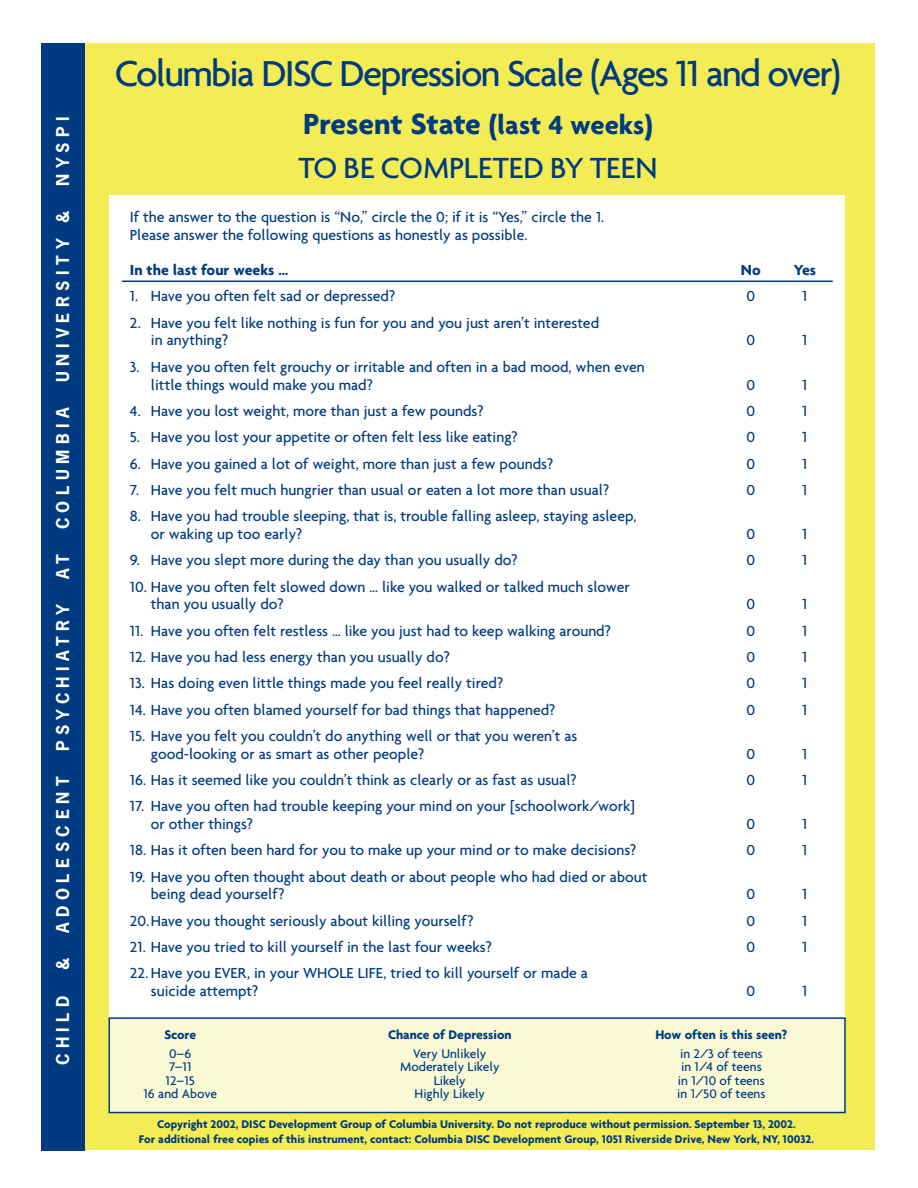
<style>
.page{position:relative;width:918px;height:1188px;background:#fff}
.page>*{position:absolute;margin:0;border:0;box-sizing:border-box;transform-origin:0 0}
.t1{font:500 39px "Agenda";letter-spacing:-.045em;color:#003a80}
.t2{font:500 31.5px/43.5px "Agenda";color:#003a80}
.t3{font:19.5px "Newsgothic Bld";letter-spacing:.285em;color:#fff}
.t4{font:500 15.75px/17.7px "Agenda";color:#003a80}
.t5{font:700 15.75px "Agenda";color:#003a80}
.t6{font:500 13.5px "Agenda";color:#003a80}
.t7{font:700 13.5px "Agenda";color:#003a80}
.t8{font:700 12px/14.4px "Agenda";color:#003a80;text-align:center}
.s1{font-weight:700}
.s2{font-weight:700;font-size:28.5px}
</style>
<div class="page">
<div style="left:41px;top:43px;width:834px;height:1107px;background:#f3ec54"></div>
<div style="left:110px;top:196px;width:735px;height:915px;background:#fff"></div>
<div style="left:41px;top:43px;width:43px;height:1107px;background:#003a80"></div>
<hr style="left:122px;top:281px;width:711px;height:1px;background:#003a80">
<div style="left:109px;top:1018px;width:736px;height:95px;background:#faf9d5"></div>
<div style="left:109px;top:1017px;width:737px;height:96px;border:2px solid #003a80"></div>
<p class="t3" style="left:55px;top:186px;width:71px;rotate:-90deg">NYSPI</p>
<p class="t3" style="left:55px;top:382px;width:173px;rotate:-90deg">UNIVERSITY &amp;</p>
<p class="t3" style="left:55px;top:529px;width:124px;rotate:-90deg">COLUMBIA</p>
<p class="t3" style="left:55px;top:579px;width:26px;rotate:-90deg">AT</p>
<p class="t3" style="left:55px;top:751px;width:149px;rotate:-90deg">PSYCHIATRY</p>
<p class="t3" style="left:55px;top:933px;width:158px;rotate:-90deg">ADOLESCENT</p>
<p class="t3" style="left:55px;top:970px;width:13px;rotate:-90deg">&amp;</p>
<p class="t3" style="left:55px;top:1065px;width:71px;rotate:-90deg">CHILD</p>
<h1 class="t1" style="left:115px;top:58px;width:728px">Columbia DISC Depression Scale (Ages 11 and over)</h1>
<h2 class="t2" style="left:298px;top:105px;width:361px"><span class="s1">Present State</span> <span class="s2">(last 4 weeks)<br></span>TO BE COMPLETED BY TEEN</h2>
<p class="t4" style="left:130px;top:209px;width:476px">If the answer to the question is “No,” circle the 0; if it is “Yes,” circle the 1.<br>Please answer the following questions as honestly as possible.</p>
<p class="t5" style="left:130px;top:264px;width:160px">In the last four weeks …</p>
<p class="t5" style="left:741px;top:264px;width:21px">No</p>
<p class="t5" style="left:794px;top:264px;width:24px">Yes</p>
<p class="t4" style="left:130px;top:289px;width:267px">1. Have you often felt sad or depressed?</p>
<p class="t4" style="left:747px;top:289px;width:10px">0</p>
<p class="t4" style="left:802px;top:289px;width:7px">1</p>
<p class="t4" style="left:151px;top:315px;width:450px;text-indent:-21px">2. Have you felt like nothing is fun for you and you just aren’t interested in anything?</p>
<p class="t4" style="left:747px;top:333px;width:10px">0</p>
<p class="t4" style="left:802px;top:333px;width:7px">1</p>
<p class="t4" style="left:151px;top:359px;width:495px;text-indent:-21px">3. Have you often felt grouchy or irritable and often in a bad mood, when even little things would make you mad?</p>
<p class="t4" style="left:747px;top:377px;width:10px">0</p>
<p class="t4" style="left:802px;top:377px;width:7px">1</p>
<p class="t4" style="left:130px;top:403px;width:355px">4. Have you lost weight, more than just a few pounds?</p>
<p class="t4" style="left:747px;top:403px;width:10px">0</p>
<p class="t4" style="left:802px;top:403px;width:7px">1</p>
<p class="t4" style="left:130px;top:429px;width:389px">5. Have you lost your appetite or often felt less like eating?</p>
<p class="t4" style="left:747px;top:429px;width:10px">0</p>
<p class="t4" style="left:802px;top:429px;width:7px">1</p>
<p class="t4" style="left:130px;top:456px;width:425px">6. Have you gained a lot of weight, more than just a few pounds?</p>
<p class="t4" style="left:747px;top:456px;width:10px">0</p>
<p class="t4" style="left:802px;top:456px;width:7px">1</p>
<p class="t4" style="left:130px;top:482px;width:481px">7. Have you felt much hungrier than usual or eaten a lot more than usual?</p>
<p class="t4" style="left:747px;top:482px;width:10px">0</p>
<p class="t4" style="left:802px;top:482px;width:7px">1</p>
<p class="t4" style="left:151px;top:508px;width:487px;text-indent:-21px">8. Have you had trouble sleeping, that is, trouble falling asleep, staying asleep, or waking up too early?</p>
<p class="t4" style="left:747px;top:526px;width:10px">0</p>
<p class="t4" style="left:802px;top:526px;width:7px">1</p>
<p class="t4" style="left:130px;top:553px;width:389px">9. Have you slept more during the day than you usually do?</p>
<p class="t4" style="left:747px;top:553px;width:10px">0</p>
<p class="t4" style="left:802px;top:553px;width:7px">1</p>
<p class="t4" style="left:151px;top:579px;width:480px;text-indent:-21px">10. Have you often felt slowed down … like you walked or talked much slower than you usually do?</p>
<p class="t4" style="left:747px;top:597px;width:10px">0</p>
<p class="t4" style="left:802px;top:597px;width:7px">1</p>
<p class="t4" style="left:130px;top:623px;width:483px">11. Have you often felt restless … like you just had to keep walking around?</p>
<p class="t4" style="left:747px;top:623px;width:10px">0</p>
<p class="t4" style="left:802px;top:623px;width:7px">1</p>
<p class="t4" style="left:130px;top:649px;width:322px">12. Have you had less energy than you usually do?</p>
<p class="t4" style="left:747px;top:649px;width:10px">0</p>
<p class="t4" style="left:802px;top:649px;width:7px">1</p>
<p class="t4" style="left:130px;top:676px;width:375px">13. Has doing even little things made you feel really tired?</p>
<p class="t4" style="left:747px;top:676px;width:10px">0</p>
<p class="t4" style="left:802px;top:676px;width:7px">1</p>
<p class="t4" style="left:130px;top:702px;width:427px">14. Have you often blamed yourself for bad things that happened?</p>
<p class="t4" style="left:747px;top:702px;width:10px">0</p>
<p class="t4" style="left:802px;top:702px;width:7px">1</p>
<p class="t4" style="left:151px;top:728px;width:428px;text-indent:-21px">15. Have you felt you couldn’t do anything well or that you weren’t as good-looking or as smart as other people?</p>
<p class="t4" style="left:747px;top:746px;width:10px">0</p>
<p class="t4" style="left:802px;top:746px;width:7px">1</p>
<p class="t4" style="left:130px;top:772px;width:448px">16. Has it seemed like you couldn’t think as clearly or as fast as usual?</p>
<p class="t4" style="left:747px;top:772px;width:10px">0</p>
<p class="t4" style="left:802px;top:772px;width:7px">1</p>
<p class="t4" style="left:151px;top:799px;width:485px;text-indent:-21px">17. Have you often had trouble keeping your mind on your [schoolwork/work] or other things?</p>
<p class="t4" style="left:747px;top:816px;width:10px">0</p>
<p class="t4" style="left:802px;top:816px;width:7px">1</p>
<p class="t4" style="left:130px;top:843px;width:508px">18. Has it often been hard for you to make up your mind or to make decisions?</p>
<p class="t4" style="left:747px;top:843px;width:10px">0</p>
<p class="t4" style="left:802px;top:843px;width:7px">1</p>
<p class="t4" style="left:151px;top:869px;width:498px;text-indent:-21px">19. Have you often thought about death or about people who had died or about being dead yourself?</p>
<p class="t4" style="left:747px;top:887px;width:10px">0</p>
<p class="t4" style="left:802px;top:887px;width:7px">1</p>
<p class="t4" style="left:130px;top:913px;width:345px">20.Have you thought seriously about killing yourself?</p>
<p class="t4" style="left:747px;top:913px;width:10px">0</p>
<p class="t4" style="left:802px;top:913px;width:7px">1</p>
<p class="t4" style="left:130px;top:939px;width:363px">21. Have you tried to kill yourself in the last four weeks?</p>
<p class="t4" style="left:747px;top:939px;width:10px">0</p>
<p class="t4" style="left:802px;top:939px;width:7px">1</p>
<p class="t4" style="left:151px;top:966px;width:439px;text-indent:-21px">22. Have you EVER, in your WHOLE LIFE, tried to kill yourself or made a suicide attempt?</p>
<p class="t4" style="left:747px;top:983px;width:10px">0</p>
<p class="t4" style="left:802px;top:983px;width:7px">1</p>
<p class="t7" style="left:164px;top:1029px;width:33px">Score</p>
<p class="t7" style="left:388px;top:1029px;width:125px">Chance of Depression</p>
<p class="t7" style="left:655px;top:1029px;width:134px">How often is this seen?</p>
<p class="t6" style="left:169px;top:1048px;width:24px">0–6</p>
<p class="t6" style="left:413px;top:1048px;width:75px">Very Unlikely</p>
<p class="t6" style="left:680px;top:1048px;width:84px">in 2/3 of teens</p>
<p class="t6" style="left:169px;top:1062px;width:24px">7–11</p>
<p class="t6" style="left:400px;top:1062px;width:101px">Moderately Likely</p>
<p class="t6" style="left:681px;top:1062px;width:82px">in 1/4 of teens</p>
<p class="t6" style="left:166px;top:1075px;width:31px">12–15</p>
<p class="t6" style="left:434px;top:1075px;width:33px">Likely</p>
<p class="t6" style="left:678px;top:1075px;width:88px">in 1/10 of teens</p>
<p class="t6" style="left:143px;top:1089px;width:75px">16 and Above</p>
<p class="t6" style="left:415px;top:1089px;width:72px">Highly Likely</p>
<p class="t6" style="left:677px;top:1089px;width:90px">in 1/50 of teens</p>
<p class="t8" style="left:139px;top:1118px;width:677px">Copyright 2002, DISC Development Group of Columbia University. Do not reproduce without permission. September 13, 2002.<br>For additional free copies of this instrument, contact: Columbia DISC Development Group, 1051 Riverside Drive, New York, NY, 10032.</p>
</div>
